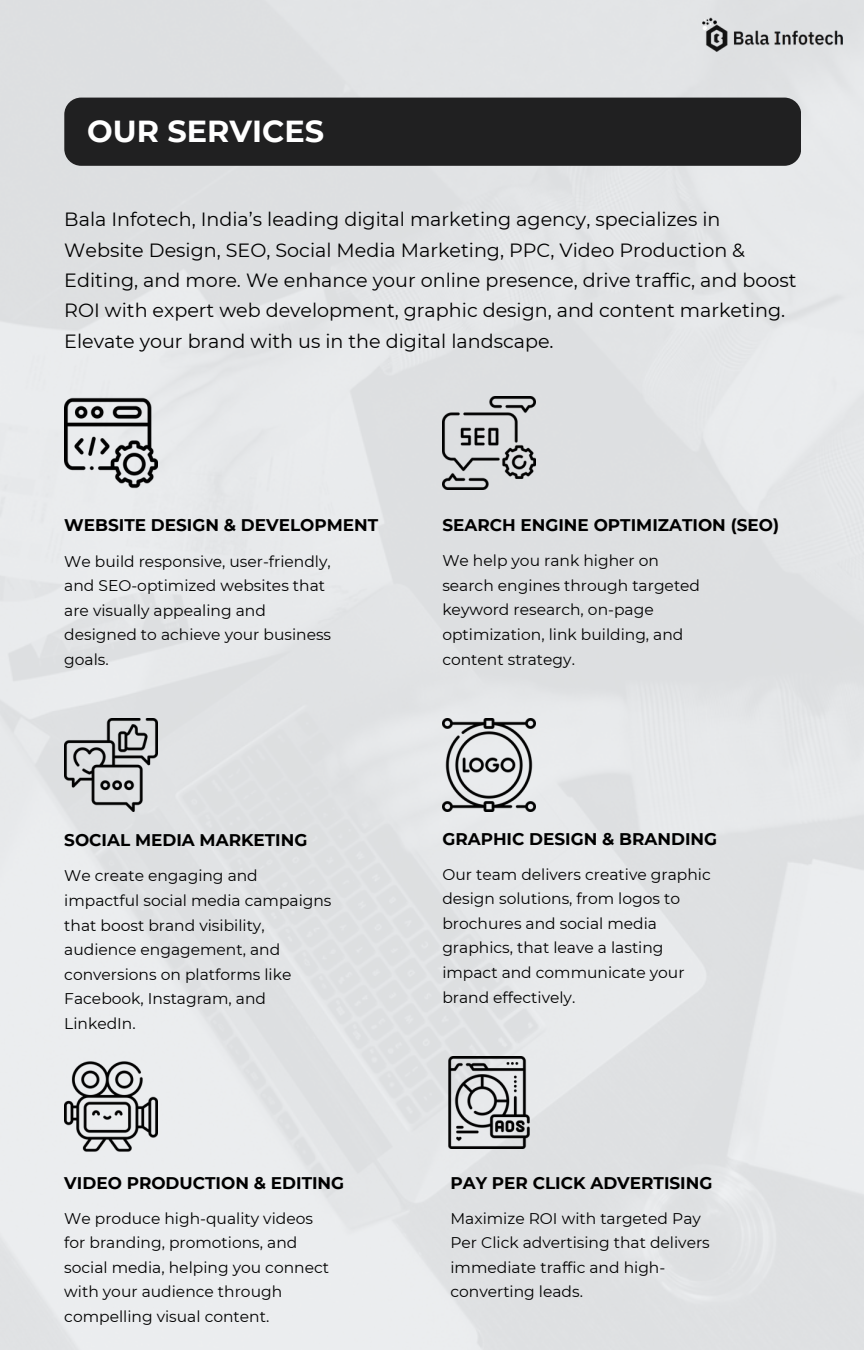
<style>
.page{position:relative;width:864px;height:1350px;background:#fff}
.page>*{position:absolute;margin:0;border:0;box-sizing:border-box;transform-origin:0 0}
.t1{font:700 30.38px "Montserrat";color:#fff}
.t2{font:19.12px/30.4px "Montserrat";color:#000}
.t3{font:700 16.88px "Montserrat";color:#000}
.t4{font:15.53px/24.5px "Montserrat";color:#000}
</style>
<div class="page">
<img style="left:0;top:0;width:864px;height:1350px">
<img style="left:64px;top:397px;width:93px;height:93px">
<img style="left:442px;top:397px;width:93px;height:93px">
<img style="left:64px;top:718px;width:93px;height:93px">
<img style="left:442px;top:718px;width:93px;height:93px">
<img style="left:64px;top:1060px;width:93px;height:93px">
<img style="left:442px;top:1056px;width:93px;height:93px">
<div style="left:64px;top:98px;width:737px;height:68px;background:#202021;border-radius:17px"></div>
<img style="left:703px;top:18px;width:140px;height:34px">
<p class="t1" style="left:87px;top:112px;width:239px">OUR SERVICES</p>
<h3 class="t2" style="left:64px;top:204px;width:734px">Bala Infotech, India’s leading digital marketing agency, specializes in Website Design, SEO, Social Media Marketing, PPC, Video Production &amp; Editing, and more. We enhance your online presence, drive traffic, and boost ROI with expert web development, graphic design, and content marketing.<br>Elevate your brand with us in the digital landscape.</h3>
<p class="t3" style="left:64px;top:515px;width:316px">WEBSITE DESIGN &amp; DEVELOPMENT</p>
<p class="t4" style="left:64px;top:549px;width:268px">We build responsive, user-friendly, and SEO-optimized websites that are visually appealing and designed to achieve your business goals.</p>
<h3 class="t3" style="left:442px;top:515px;width:338px">SEARCH ENGINE OPTIMIZATION (SEO)</h3>
<p class="t4" style="left:442px;top:549px;width:259px">We help you rank higher on search engines through targeted keyword research, on-page optimization, link building, and content strategy.</p>
<p class="t3" style="left:64px;top:830px;width:245px">SOCIAL MEDIA MARKETING</p>
<h3 class="t4" style="left:64px;top:864px;width:269px">We create engaging and impactful social media campaigns that boost brand visibility, audience engagement, and conversions on platforms like<br>Facebook, Instagram, and<br>LinkedIn.</h3>
<h3 class="t3" style="left:64px;top:1172px;width:281px">VIDEO PRODUCTION &amp; EDITING</h3>
<p class="t4" style="left:64px;top:1206px;width:266px">We produce high-quality videos for branding, promotions, and social media, helping you connect with your audience through compelling visual content.</p>
<p class="t3" style="left:442px;top:828px;width:276px">GRAPHIC DESIGN &amp; BRANDING</p>
<p class="t4" style="left:442px;top:862px;width:270px">Our team delivers creative graphic design solutions, from logos to brochures and social media graphics, that leave a lasting impact and communicate your brand effectively.</p>
<h3 class="t3" style="left:450px;top:1172px;width:264px">PAY PER CLICK ADVERTISING</h3>
<p class="t4" style="left:450px;top:1206px;width:261px">Maximize ROI with targeted Pay<br>Per Click advertising that delivers immediate traffic and high&shy;converting leads.</p>
</div>
